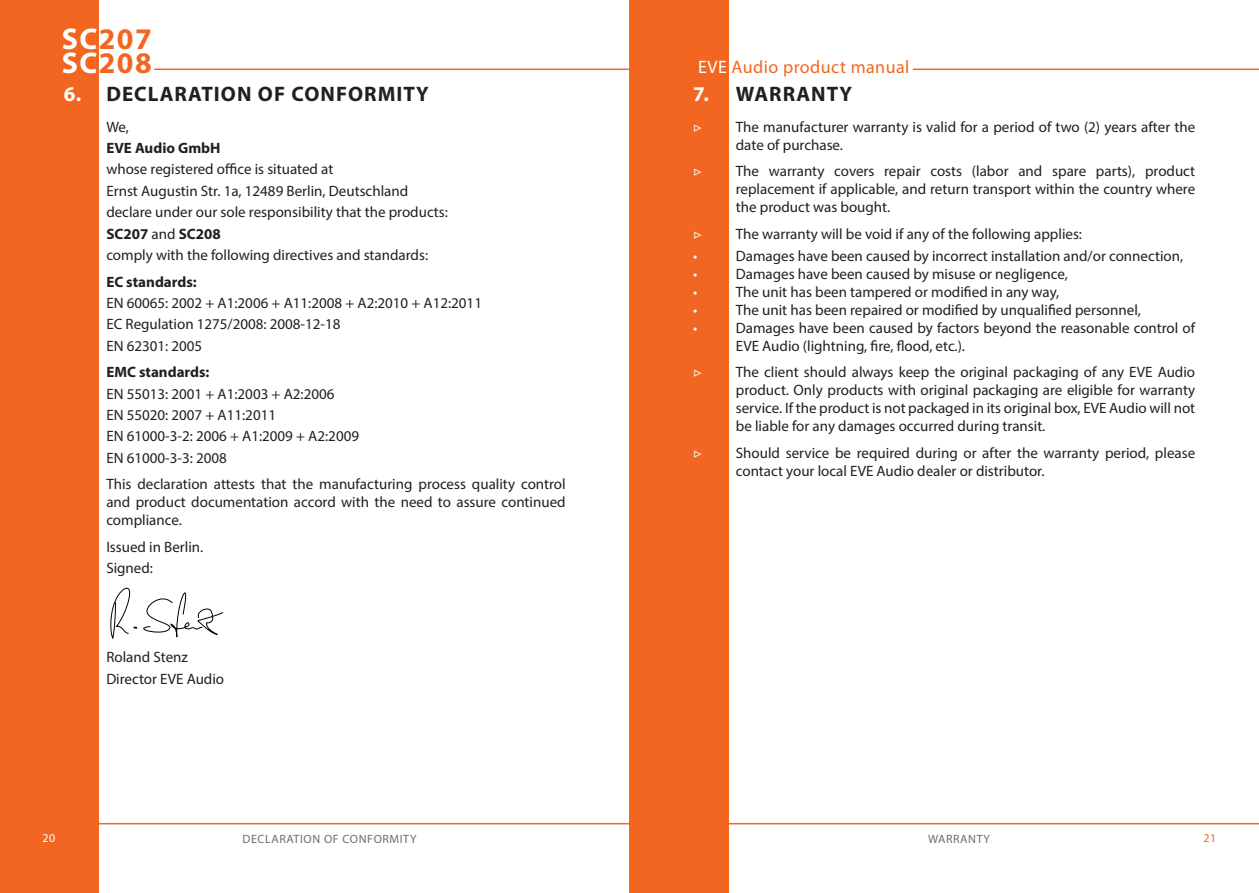
<style>
.page{position:relative;width:1259px;height:893px;background:#fff}
.page>*{position:absolute;margin:0;border:0;box-sizing:border-box;transform-origin:0 0}
.t1{font:700 30px "Myriad Pro";letter-spacing:.05em;color:#f36621}
.t2{font:700 21px "Myriad Pro";letter-spacing:.05em;color:#231f20}
.t3{font:18px "Myriad Pro";letter-spacing:.025em;color:#f36621}
.t4{font:15px/21.5px "Myriad Pro";color:#231f20}
.t5{font:700 15px "Myriad Pro";color:#231f20}
.t6{font:700 15px "Minion Pro";color:#fff}
.t7{font:15px "Myriad Pro";color:#fff}
.t8{font:12px "Myriad Pro";letter-spacing:.05em;color:#6c6d70}
.t9{font:12px "Myriad Pro";color:#fff}
.t10{font:12px "Myriad Pro";color:#f36621}
.s1{color:#fff}
.s2{font-weight:700}
</style>
<div class="page">
<div style="left:0;top:0;width:99px;height:893px;background:#f36621"></div>
<div style="left:629px;top:0;width:100px;height:893px;background:#f36621"></div>
<hr style="left:154px;top:69px;width:480px;height:1px;background:#f36621">
<hr style="left:57px;top:823px;width:1202px;height:1px;background:#f26722">
<hr style="left:913px;top:69px;width:346px;height:1px;background:#f36621">
<svg style="left:110px;top:587px;width:114px;height:53px"></svg>
<h1 class="t1" style="left:62px;top:19px;width:92px"><span class="s1">SC</span>207</h1>
<h1 class="t1" style="left:62px;top:43px;width:92px"><span class="s1">SC</span>208</h1>
<h2 class="t2" style="left:64px;top:80px;width:367px"><span class="s1">6.</span> DECLARATION OF CONFORMITY</h2>
<p class="t4" style="left:106px;top:116px;width:24px">We,</p>
<p class="t5" style="left:106px;top:138px;width:116px">EVE Audio GmbH</p>
<p class="t4" style="left:106px;top:158px;width:343px">whose registered office is situated at<br>Ernst Augustin Str. 1a, 12489 Berlin, Deutschland declare under our sole responsibility that the products:<br><span class="s2">SC207</span> and <span class="s2">SC208<br></span>comply with the following directives and standards:</p>
<p class="t5" style="left:106px;top:272px;width:92px">EC standards:</p>
<p class="t4" style="left:106px;top:292px;width:377px">EN 60065: 2002 + A1:2006 + A11:2008 + A2:2010 + A12:2011<br>EC Regulation 1275/2008: 2008-12-18<br>EN 62301: 2005</p>
<p class="t5" style="left:106px;top:362px;width:105px">EMC standards:</p>
<p class="t4" style="left:106px;top:383px;width:254px">EN 55013: 2001 + A1:2003 + A2:2006<br>EN 55020: 2007 + A11:2011<br>EN 61000-3-2: 2006 + A1:2009 + A2:2009<br>EN 61000-3-3: 2008</p>
<p class="t4" style="left:106px;top:475px;width:461px;line-height:18px;text-align:justify">This declaration attests that the manufacturing process quality control and product documentation accord with the need to assure continued compliance.</p>
<p class="t4" style="left:106px;top:536px;width:99px">Issued in Berlin.<br>Signed:</p>
<p class="t4" style="left:106px;top:646px;width:119px">Roland Stenz<br>Director EVE Audio</p>
<p class="t3" style="left:698px;top:56px;width:213px"><span class="s1">EVE</span> Audio product manual</p>
<h2 class="t2" style="left:693px;top:80px;width:160px"><span class="s1">7.</span> WARRANTY</h2>
<p class="t6" style="left:693px;top:116px;width:11px">▷</p>
<p class="t4" style="left:736px;top:117px;width:461px;line-height:18px">The manufacturer warranty is valid for a period of two (2) years after the date of purchase.</p>
<p class="t6" style="left:693px;top:161px;width:11px">▷</p>
<p class="t4" style="left:736px;top:162px;width:461px;line-height:18px;text-align:justify">The warranty covers repair costs (labor and spare parts), product replacement if applicable, and return transport within the country where the product was bought.</p>
<p class="t6" style="left:693px;top:223px;width:11px">▷</p>
<p class="t4" style="left:736px;top:223px;width:348px">The warranty will be void if any of the following applies:</p>
<p class="t7" style="left:693px;top:247px;width:6px">•</p>
<p class="t4" style="left:736px;top:245px;width:449px">Damages have been caused by incorrect installation and/or connection,</p>
<p class="t7" style="left:693px;top:265px;width:6px">•</p>
<p class="t4" style="left:736px;top:263px;width:333px">Damages have been caused by misuse or negligence,</p>
<p class="t7" style="left:693px;top:283px;width:6px">•</p>
<p class="t4" style="left:736px;top:281px;width:325px">The unit has been tampered or modified in any way,</p>
<p class="t7" style="left:693px;top:301px;width:6px">•</p>
<p class="t4" style="left:736px;top:299px;width:406px">The unit has been repaired or modified by unqualified personnel,</p>
<p class="t7" style="left:693px;top:319px;width:6px">•</p>
<p class="t4" style="left:736px;top:319px;width:461px;line-height:18px">Damages have been caused by factors beyond the reasonable control of<br>EVE Audio (lightning, fire, flood, etc.).</p>
<p class="t6" style="left:693px;top:362px;width:11px">▷</p>
<p class="t4" style="left:736px;top:363px;width:461px;line-height:18px;text-align:justify">The client should always keep the original packaging of any EVE Audio product. Only products with original packaging are eligible for warranty service. If the product is not packaged in its original box, EVE Audio will not be liable for any damages occurred during transit.</p>
<p class="t6" style="left:693px;top:442px;width:11px">▷</p>
<p class="t4" style="left:736px;top:444px;width:461px;line-height:18px">Should service be required during or after the warranty period, please contact your local EVE Audio dealer or distributor.</p>
<p class="t9" style="left:43px;top:831px;width:14px">20</p>
<p class="t8" style="left:242px;top:831px;width:176px">DECLARATION OF CONFORMITY</p>
<p class="t8" style="left:928px;top:832px;width:64px">WARRANTY</p>
<p class="t10" style="left:1203px;top:831px;width:14px">21</p>
</div>
